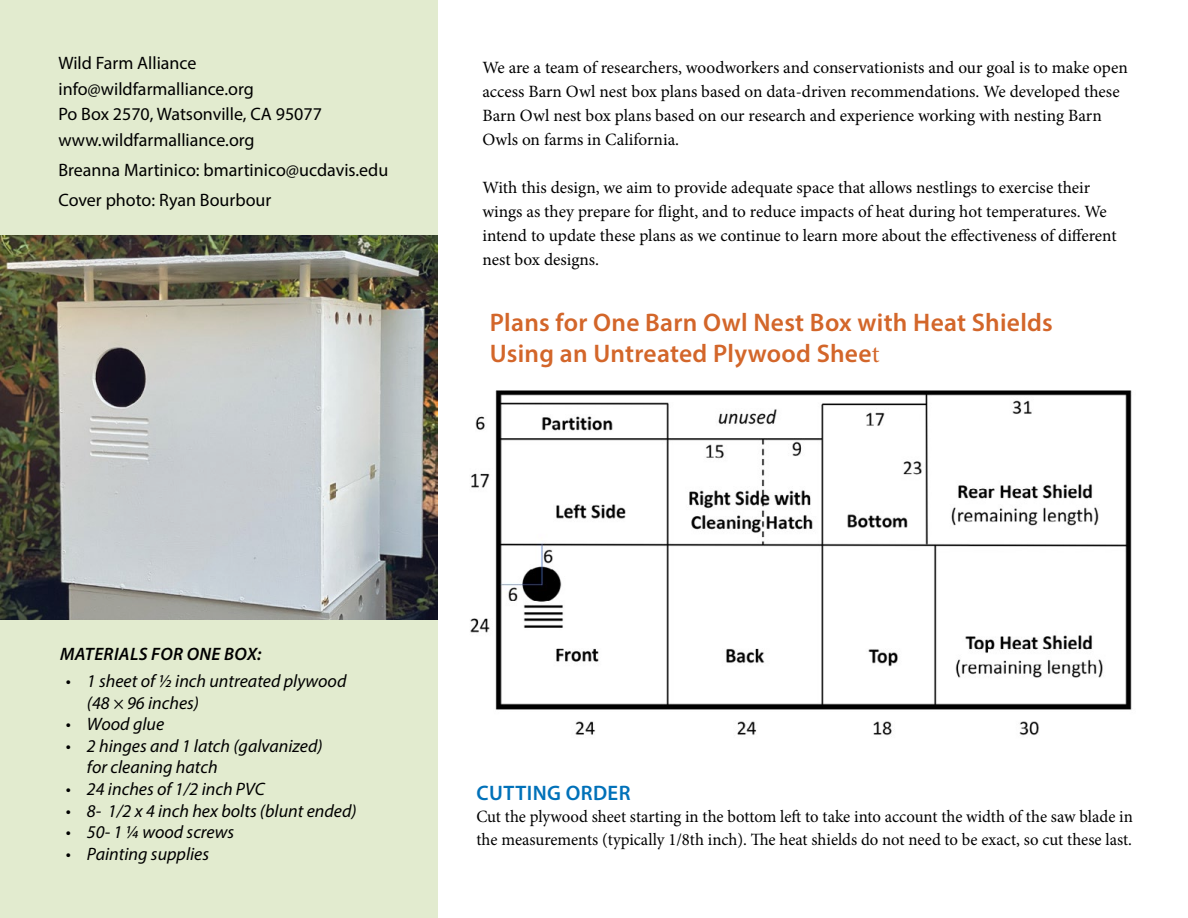
<style>
.page{position:relative;width:1188px;height:918px;background:#fff}
.page>*{position:absolute;margin:0;border:0;box-sizing:border-box;transform-origin:0 0}
.t1{font:600 25.5px/30.6px "Myriad Pro";letter-spacing:.01em;color:#d3662a}
.t2{font:600 21px "Myriad Pro";letter-spacing:.02em;color:#0071b9}
.t3{font:italic 18px/21.6px "Myriad Pro";color:#000}
.t4{font:18px/25.5px "Myriad Pro";color:#000}
.t5{font:italic 600 18px "Myriad Pro";letter-spacing:.02em;color:#000}
.t6{font:17.25px/24px "Minion Pro";color:#000}
.s1{font-family:"Minion Pro";font-weight:400}
</style>
<div class="page">
<div style="left:0;top:0;width:437px;height:918px;background:#e2ebcf"></div>
<img style="left:470px;top:390px;width:662px;height:346px">
<img style="left:0;top:236px;width:437px;height:384px">
<p class="t4" style="left:59px;top:50px;width:265px">Wild Farm Alliance info@wildfarmalliance.org<br>Po Box 2570, Watsonville, CA 95077 www.wildfarmalliance.org</p>
<p class="t4" style="left:59px;top:154px;width:331px;line-height:30px">Breanna Martinico: bmartinico@ucdavis.edu<br>Cover photo: Ryan Bourbour</p>
<p class="t6" style="left:482px;top:55px;width:647px">We are a team of researchers, woodworkers and conservationists and our goal is to make open access Barn Owl nest box plans based on data-driven recommendations. We developed these Barn Owl nest box plans based on our research and experience working with nesting Barn Owls on farms in California.</p>
<p class="t6" style="left:482px;top:175px;width:636px">With this design, we aim to provide adequate space that allows nestlings to exercise their wings as they prepare for flight, and to reduce impacts of heat during hot temperatures. We intend to update these plans as we continue to learn more about the effectiveness of different nest box designs.</p>
<h1 class="t1" style="left:490px;top:307px;width:564px">Plans for One Barn Owl Nest Box with Heat Shields<br>Using an Untreated Plywood Shee<span class="s1">t</span></h1>
<p class="t5" style="left:60px;top:643px;width:203px">MATERIALS FOR ONE BOX:</p>
<p class="t3" style="left:87px;top:670px;width:261px;text-indent:-21px">• 1 sheet of ½ inch untreated plywood (48 × 96 inches)</p>
<p class="t3" style="left:66px;top:713px;width:100px">• Wood glue</p>
<p class="t3" style="left:87px;top:735px;width:237px;text-indent:-21px">• 2 hinges and 1 latch (galvanized) for cleaning hatch</p>
<p class="t3" style="left:66px;top:778px;width:200px">• 24 inches of 1/2 inch PVC</p>
<p class="t3" style="left:66px;top:799px;width:292px">• 8- 1/2 x 4 inch hex bolts (blunt ended)</p>
<p class="t3" style="left:66px;top:821px;width:170px">• 50- 1 ¼ wood screws</p>
<p class="t3" style="left:66px;top:843px;width:145px">• Painting supplies</p>
<p class="t2" style="left:477px;top:780px;width:155px">CUTTING ORDER</p>
<p class="t6" style="left:476px;top:806px;width:658px;line-height:22.5px">Cut the plywood sheet starting in the bottom left to take into account the width of the saw blade in the measurements (typically 1/8th inch). The heat shields do not need to be exact, so cut these last.</p>
</div>
